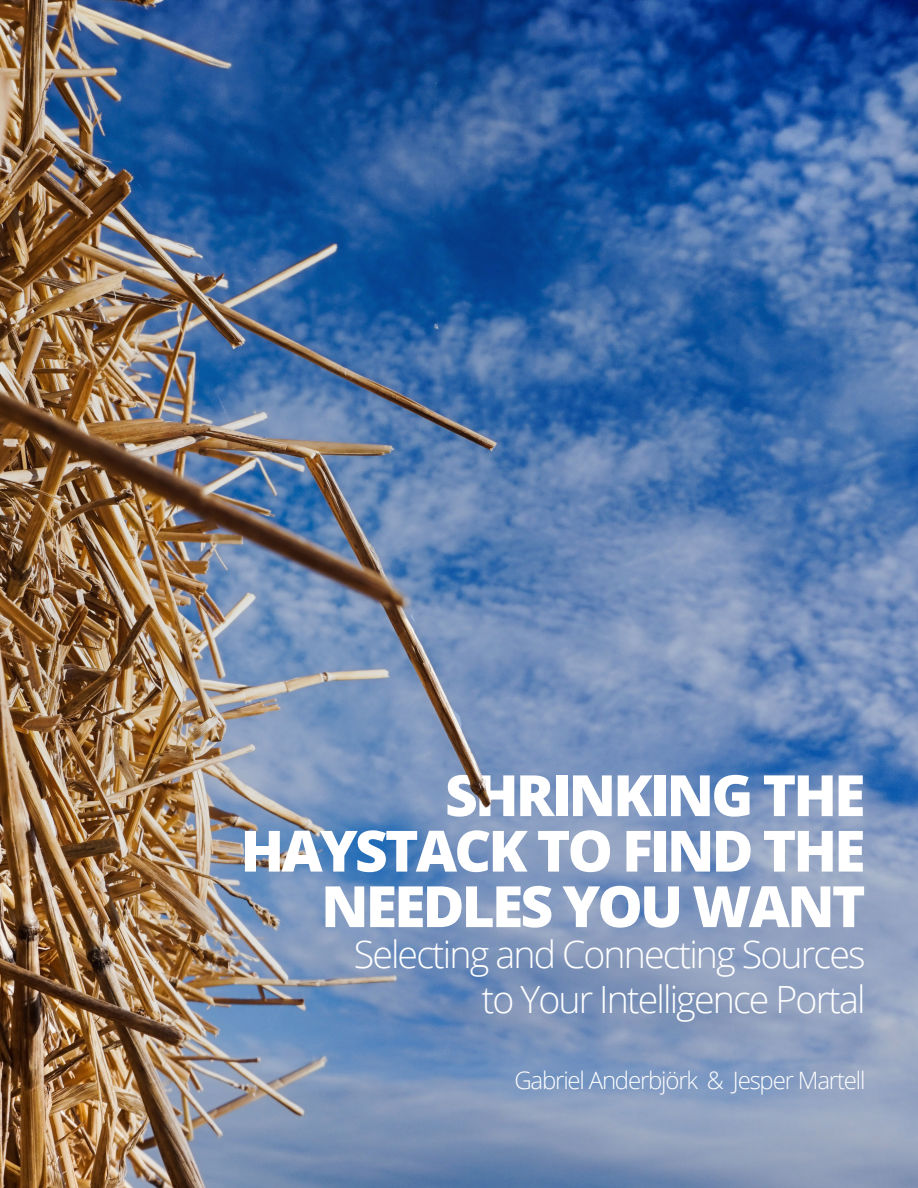
<style>
.page{position:relative;width:918px;height:1188px;background:#fff}
.page>*{position:absolute;margin:0;border:0;box-sizing:border-box;transform-origin:0 0}
.t1{font:800 57px/55.5px "Open Sans";letter-spacing:-.05em;color:#fff;text-align:right}
.t2{font:300 37.5px "Open Sans";letter-spacing:-.05em;color:#fff}
.t3{font:300 24px "Open Sans";letter-spacing:-.05em;color:#fff}
</style>
<div class="page">
<img style="left:0;top:0;width:918px;height:1188px">
<img style="left:0;top:2px;width:918px;height:892px">
<p class="t1" style="left:445px;top:765px;width:422px">SHRINKING THE</p>
<p class="t1" style="left:241px;top:820px;width:627px">HAYSTACK TO FIND THE<br>NEEDLES YOU WANT</p>
<p class="t2" style="left:354px;top:928px;width:513px">Selecting and Connecting Sources</p>
<p class="t2" style="left:482px;top:973px;width:385px">to Your Intelligence Portal</p>
<p class="t3" style="left:514px;top:1064px;width:353px">Gabriel Anderbjörk &amp; Jesper Martell</p>
</div>
